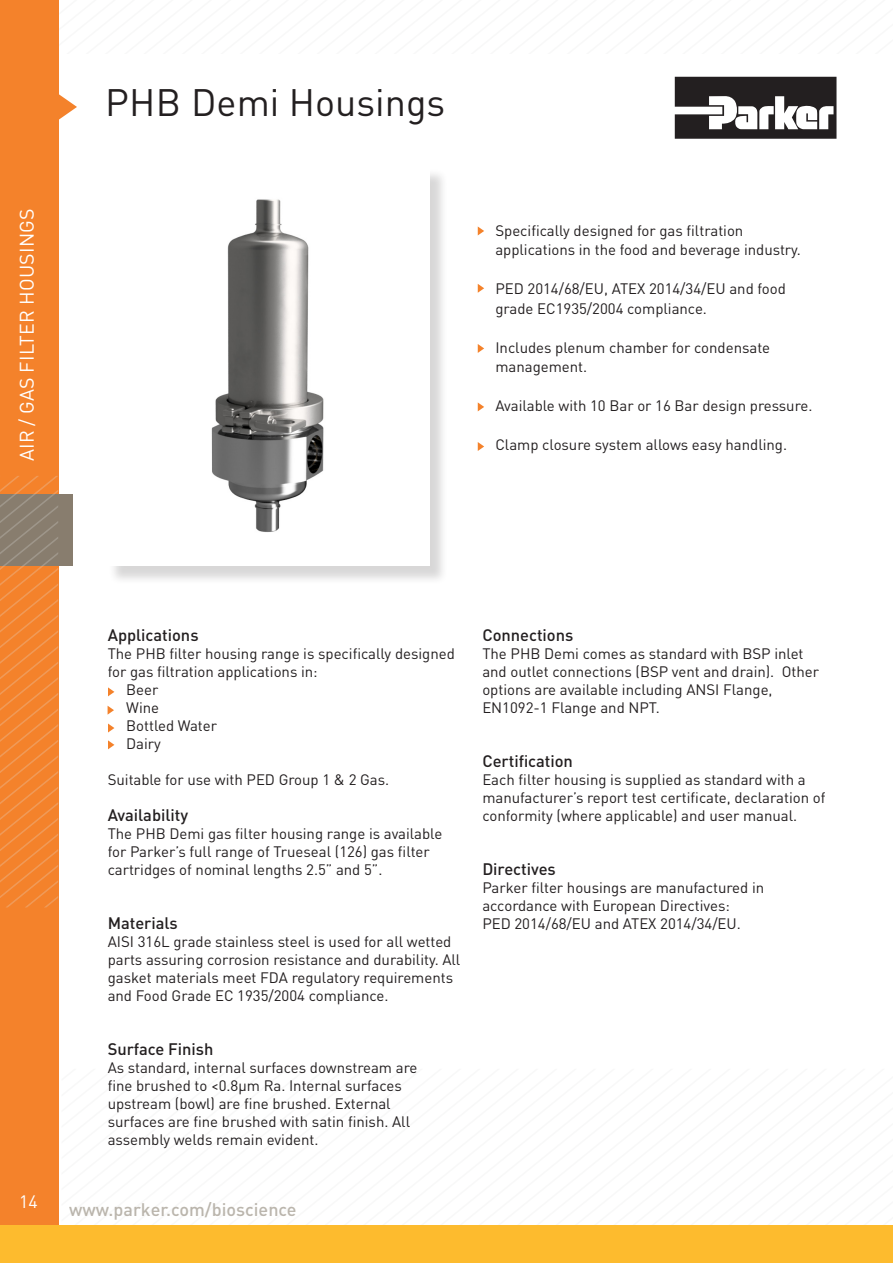
<style>
.page{position:relative;width:893px;height:1263px;background:#fff}
.page>*{position:absolute;margin:0;border:0;box-sizing:border-box;transform-origin:0 0}
.t1{font:37.8px "DINOT";color:#231f20}
.t2{font:19.5px "DINOT";letter-spacing:.01em;color:#fff}
.t3{font:500 18px "DINOT";color:#898071}
.t4{font:17.7px "DINOT";color:#fff}
.t5{font:500 16.5px "DINOT";color:#231f20}
.t6{font:15px/18px "DINOT";color:#231f20}
</style>
<div class="page">
<svg style="left:675px;top:77px;width:161px;height:62px"></svg>
<div style="left:0;top:0;width:58px;height:1226px;background:#f4822b"></div>
<div style="left:0;top:494px;width:72px;height:72px;background:#887d6e"></div>
<div style="left:108px;top:168px;width:340px;height:417px;background:#231f20;opacity:.18"></div>
<img style="left:108px;top:168px;width:321px;height:398px">
<svg style="left:0;top:476px;width:58px;height:431px"></svg>
<svg style="left:58px;top:94px;width:19px;height:26px"></svg>
<svg style="left:478px;top:226px;width:6px;height:9px"></svg>
<svg style="left:478px;top:344px;width:6px;height:9px"></svg>
<svg style="left:478px;top:284px;width:6px;height:9px"></svg>
<svg style="left:478px;top:402px;width:6px;height:9px"></svg>
<svg style="left:478px;top:442px;width:6px;height:9px"></svg>
<div style="left:0;top:1225px;width:893px;height:38px;background:#fdbb2e"></div>
<svg style="left:108px;top:687px;width:6px;height:9px"></svg>
<svg style="left:108px;top:706px;width:6px;height:9px"></svg>
<svg style="left:108px;top:723px;width:6px;height:9px"></svg>
<svg style="left:108px;top:740px;width:6px;height:9px"></svg>
<p class="t2" style="left:13px;top:461px;width:254px;rotate:-90deg">AIR / GAS FILTER HOUSINGS</p>
<p class="t1" style="left:105px;top:77px;width:342px">PHB Demi Housings</p>
<p class="t6" style="left:495px;top:220px;width:307px;line-height:19.5px">Specifically designed for gas filtration applications in the food and beverage industry.</p>
<p class="t6" style="left:495px;top:278px;width:292px;line-height:19.5px">PED 2014/68/EU, ATEX 2014/34/EU and food grade EC1935/2004 compliance.</p>
<p class="t6" style="left:495px;top:337px;width:276px;line-height:19.5px">Includes plenum chamber for condensate management.</p>
<p class="t6" style="left:495px;top:396px;width:319px">Available with 10 Bar or 16 Bar design pressure.</p>
<p class="t6" style="left:495px;top:435px;width:293px">Clamp closure system allows easy handling.</p>
<p class="t4" style="left:19px;top:1189px;width:20px">14</p>
<p class="t5" style="left:108px;top:624px;width:92px">Applications</p>
<p class="t6" style="left:108px;top:644px;width:349px">The PHB filter housing range is specifically designed for gas filtration applications in:</p>
<p class="t6" style="left:126px;top:680px;width:34px">Beer</p>
<p class="t6" style="left:126px;top:698px;width:34px">Wine</p>
<p class="t6" style="left:126px;top:716px;width:92px">Bottled Water</p>
<p class="t6" style="left:126px;top:734px;width:36px">Dairy</p>
<p class="t6" style="left:108px;top:770px;width:283px">Suitable for use with PED Group 1 &amp; 2 Gas.</p>
<p class="t5" style="left:108px;top:804px;width:82px">Availability</p>
<p class="t6" style="left:108px;top:824px;width:336px">The PHB Demi gas filter housing range is available for Parker’s full range of Trueseal (126) gas filter cartridges of nominal lengths 2.5” and 5”.</p>
<p class="t5" style="left:108px;top:912px;width:72px">Materials</p>
<p class="t6" style="left:108px;top:932px;width:354px">AISI 316L grade stainless steel is used for all wetted parts assuring corrosion resistance and durability. All gasket materials meet FDA regulatory requirements and Food Grade EC 1935/2004 compliance.</p>
<p class="t5" style="left:108px;top:1038px;width:107px">Surface Finish</p>
<p class="t6" style="left:108px;top:1058px;width:311px">As standard, internal surfaces downstream are fine brushed to &lt;0.8µm Ra. Internal surfaces upstream (bowl) are fine brushed. External surfaces are fine brushed with satin finish. All assembly welds remain evident.</p>
<p class="t3" style="left:69px;top:1197px;width:229px">www.parker.com/bioscience</p>
<p class="t5" style="left:482px;top:624px;width:92px">Connections</p>
<p class="t6" style="left:482px;top:644px;width:338px">The PHB Demi comes as standard with BSP inlet and outlet connections (BSP vent and drain). Other options are available including ANSI Flange, EN1092-1 Flange and NPT.</p>
<p class="t5" style="left:482px;top:750px;width:92px">Certification</p>
<p class="t6" style="left:482px;top:770px;width:345px">Each filter housing is supplied as standard with a manufacturer’s report test certificate, declaration of conformity (where applicable) and user manual.</p>
<p class="t5" style="left:482px;top:858px;width:75px">Directives</p>
<p class="t6" style="left:482px;top:878px;width:283px">Parker filter housings are manufactured in accordance with European Directives:</p>
<p class="t6" style="left:482px;top:914px;width:260px">PED 2014/68/EU and ATEX 2014/34/EU.</p>
</div>
